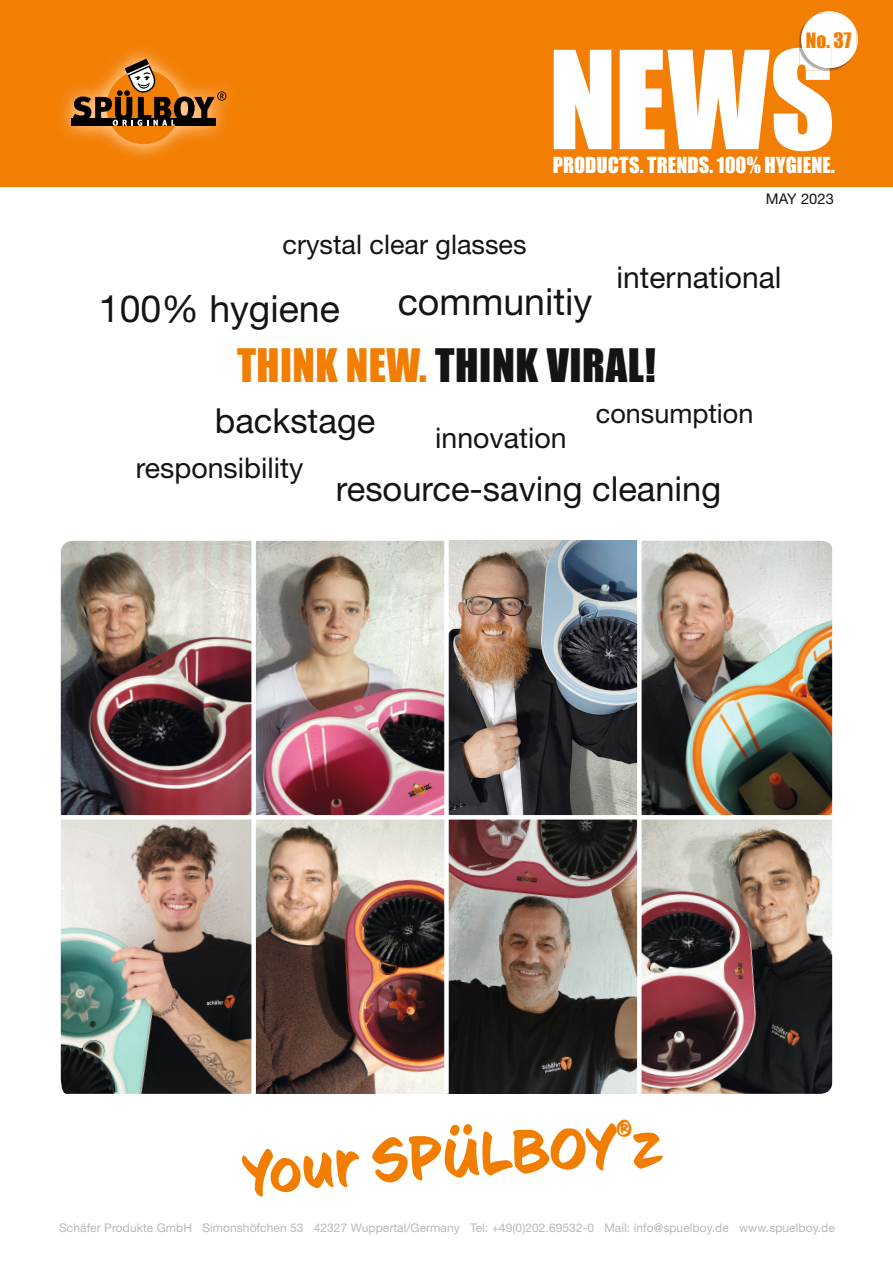
<style>
.page{position:relative;width:893px;height:1263px;background:#fff}
.page>*{position:absolute;margin:0;border:0;box-sizing:border-box;transform-origin:0 0}
.t1{font:125.7px "Impact";color:#fff}
.t2{font:42.45px "Impact";letter-spacing:.015em;color:#131413}
.t3{font:37.5px "Helvetica Neue";color:#131413}
.t4{font:34.5px "Helvetica Neue";color:#131413}
.t5{font:30px "Helvetica Neue";color:#131413}
.t6{font:28.5px "Helvetica Neue";color:#131413}
.t7{font:27px "Helvetica Neue";color:#131413}
.t8{font:20.25px "Impact";color:#fff}
.t9{font:19.5px "Impact";color:#f27f03}
.t10{font:14.7px "Helvetica Neue";letter-spacing:.005em;color:#131413}
.t11{font:12px "Helvetica Neue";letter-spacing:.005em;color:#b8b8b8}
.s1{color:#f17e00}
</style>
<div class="page">
<div style="left:0;top:0;width:893px;height:186px;background:#f27f03"></div>
<img style="left:61px;top:49px;width:168px;height:108px">
<div style="left:106px;top:70px;width:75px;height:74px;background:#f27f03;border-radius:50%"></div>
<div style="left:71px;top:119px;width:145px;height:7px;background:#000"></div>
<svg style="left:73px;top:59px;width:153px;height:67px"></svg>
<img style="left:805px;top:70px;width:24px;height:1px">
<img style="left:799px;top:30px;width:2px;height:18px">
<img style="left:799px;top:48px;width:30px;height:22px">
<svg style="left:829px;top:68px;width:11px;height:3px"></svg>
<img style="left:818px;top:11px;width:40px;height:38px">
<img style="left:801px;top:14px;width:55px;height:54px">
<img style="left:802px;top:48px;width:30px;height:20px">
<img style="left:61px;top:541px;width:190px;height:274px">
<img style="left:642px;top:541px;width:190px;height:274px">
<img style="left:61px;top:819px;width:190px;height:275px">
<img style="left:642px;top:819px;width:190px;height:275px">
<img style="left:256px;top:819px;width:188px;height:275px">
<img style="left:256px;top:541px;width:188px;height:274px">
<img style="left:449px;top:819px;width:188px;height:275px">
<img style="left:449px;top:541px;width:188px;height:274px">
<svg style="left:61px;top:815px;width:768px;height:1px"></svg>
<h3 class="t9" style="left:806px;top:25px;width:47px">No. 37</h3>
<h1 class="t1" style="left:549px;top:2px;width:288px">NEWS</h1>
<h3 class="t8" style="left:553px;top:150px;width:284px">PRODUCTS. TRENDS. 100% HYGIENE.</h3>
<h3 class="t7" style="left:283px;top:228px;width:245px">crystal clear glasses</h3>
<p class="t10" style="left:766px;top:190px;width:70px">MAY 2023</p>
<h3 class="t5" style="left:617px;top:260px;width:166px">international</h3>
<h3 class="t3" style="left:398px;top:279px;width:196px">communitiy</h3>
<h2 class="t2" style="left:237px;top:332px;width:420px"><span class="s1">THINK NEW.</span> THINK VIRAL!</h2>
<h3 class="t3" style="left:99px;top:286px;width:243px">100% hygiene</h3>
<h3 class="t4" style="left:215px;top:401px;width:162px">backstage</h3>
<h3 class="t6" style="left:435px;top:421px;width:133px">innovation</h3>
<h3 class="t7" style="left:596px;top:397px;width:159px">consumption</h3>
<h3 class="t6" style="left:136px;top:451px;width:169px">responsibility</h3>
<h3 class="t4" style="left:336px;top:468px;width:387px">resource-saving cleaning</h3>
<p class="t11" style="left:59px;top:1220px;width:777px">Schäfer Produkte GmbH Simonshöfchen 53 42327 Wuppertal/Germany Tel: +49(0)202.69532-0 Mail: info@spuelboy.de www.spuelboy.de</p>
</div>
